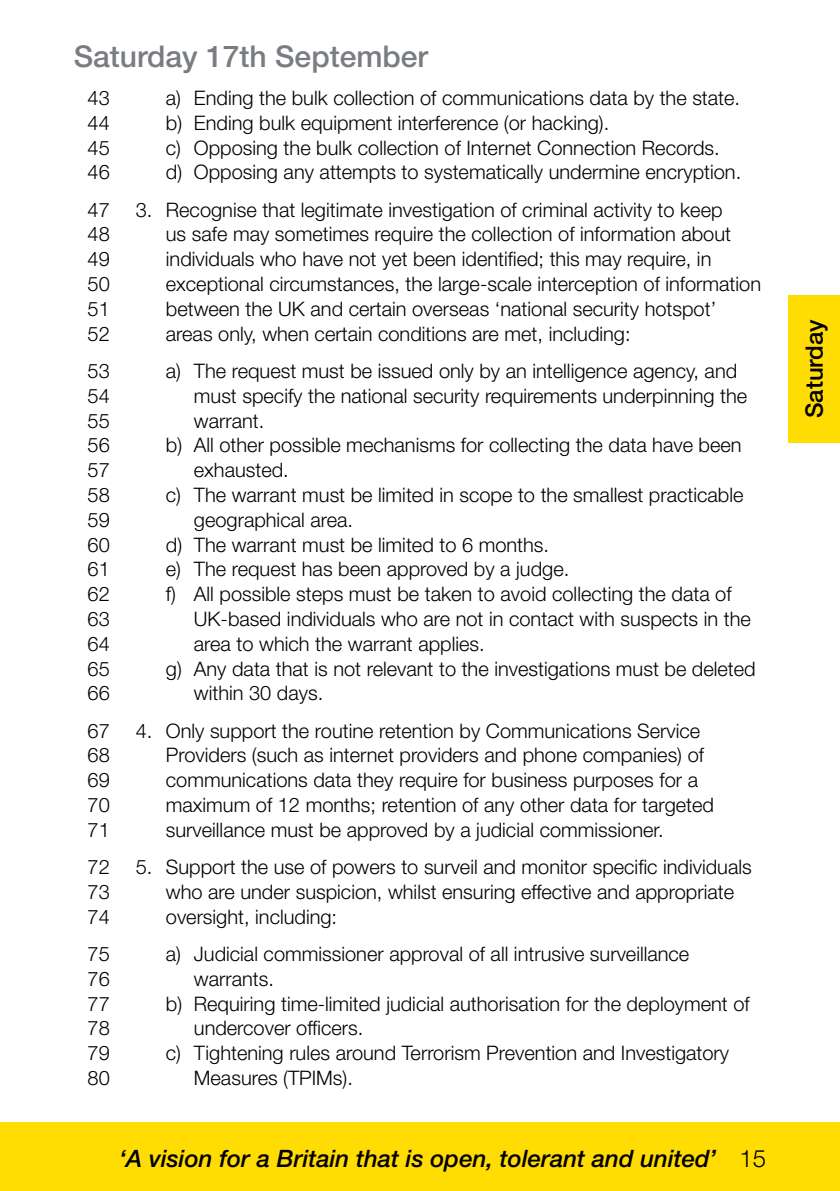
<style>
.page{position:relative;width:840px;height:1191px;background:#fff}
.page>*{position:absolute;margin:0;border:0;box-sizing:border-box;transform-origin:0 0}
.t1{font:500 30px "Helvetica Neue LT Std";color:#797d82}
.t2{font:italic 500 24px "Helvetica Neue LT Std";color:#000}
.t3{font:500 24px "Helvetica Neue LT Std";color:#000}
.t4{font:300 20px/24.8px "Helvetica Neue LT Std";color:#000;text-align:justify}
.s1{font-weight:300;font-style:normal}
</style>
<div class="page">
<div style="left:788px;top:295px;width:51px;height:147px;background:#ffdc02"></div>
<div style="left:0;top:1123px;width:839px;height:68px;background:#ffdc02"></div>
<h1 class="t1" style="left:74px;top:38px;width:355px">Saturday 17th September</h1>
<p class="t4" style="left:166px;top:85px;width:576px;text-align:left">a) Ending the bulk collection of communications data by the state. b) Ending bulk equipment interference (or hacking).<br>c) Opposing the bulk collection of Internet Connection Records.<br>d) Opposing any attempts to systematically undermine encryption.</p>
<p class="t4" style="left:166px;top:197px;width:596px;text-align:left;text-indent:-30px">3. Recognise that legitimate investigation of criminal activity to keep<br>us safe may sometimes require the collection of information about individuals who have not yet been identified; this may require, in exceptional circumstances, the large-scale interception of information between the UK and certain overseas ‘national security hotspot’ areas only, when certain conditions are met, including:</p>
<p class="t4" style="left:166px;top:358px;width:572px">a) The request must be issued only by an intelligence agency, and</p>
<p class="t4" style="left:194px;top:383px;width:554px">must specify the national security requirements underpinning the</p>
<p class="t4" style="left:194px;top:407px;width:72px">warrant.</p>
<p class="t4" style="left:166px;top:432px;width:577px">b) All other possible mechanisms for collecting the data have been</p>
<p class="t4" style="left:194px;top:457px;width:96px">exhausted.</p>
<p class="t4" style="left:166px;top:482px;width:578px">c) The warrant must be limited in scope to the smallest practicable</p>
<p class="t4" style="left:194px;top:507px;width:160px">geographical area.</p>
<p class="t4" style="left:166px;top:531px;width:384px">d) The warrant must be limited to 6 months.</p>
<p class="t4" style="left:166px;top:556px;width:404px">e) The request has been approved by a judge.</p>
<p class="t4" style="left:166px;top:581px;width:567px">f) All possible steps must be taken to avoid collecting the data of</p>
<p class="t4" style="left:194px;top:606px;width:558px">UK-based individuals who are not in contact with suspects in the</p>
<p class="t4" style="left:194px;top:631px;width:292px">area to which the warrant applies.</p>
<p class="t4" style="left:166px;top:655px;width:591px">g) Any data that is not relevant to the investigations must be deleted</p>
<p class="t4" style="left:194px;top:680px;width:131px">within 30 days.</p>
<p class="t4" style="left:166px;top:717px;width:549px;text-align:left;text-indent:-30px">4. Only support the routine retention by Communications Service Providers (such as internet providers and phone companies) of communications data they require for business purposes for a maximum of 12 months; retention of any other data for targeted surveillance must be approved by a judicial commissioner.</p>
<p class="t4" style="left:166px;top:854px;width:587px;text-align:left;text-indent:-30px">5. Support the use of powers to surveil and monitor specific individuals who are under suspicion, whilst ensuring effective and appropriate oversight, including:</p>
<p class="t4" style="left:166px;top:941px;width:524px">a) Judicial commissioner approval of all intrusive surveillance</p>
<p class="t4" style="left:194px;top:965px;width:82px">warrants.</p>
<p class="t4" style="left:166px;top:990px;width:585px">b) Requiring time-limited judicial authorisation for the deployment of</p>
<p class="t4" style="left:194px;top:1015px;width:171px">undercover officers.</p>
<p class="t4" style="left:166px;top:1040px;width:564px">c) Tightening rules around Terrorism Prevention and Investigatory</p>
<p class="t4" style="left:194px;top:1065px;width:160px">Measures (TPIMs).</p>
<p class="t4" style="left:87px;top:85px;width:24px">43<br>44<br>45<br>46</p>
<p class="t4" style="left:87px;top:197px;width:24px">47<br>48<br>49<br>50<br>51<br>52</p>
<p class="t4" style="left:87px;top:358px;width:24px">53<br>54<br>55<br>56<br>57<br>58<br>59<br>60<br>61<br>62<br>63<br>64<br>65<br>66</p>
<p class="t4" style="left:87px;top:717px;width:24px">67<br>68<br>69<br>70<br>71</p>
<p class="t4" style="left:87px;top:854px;width:24px">72<br>73<br>74</p>
<p class="t4" style="left:87px;top:941px;width:24px">75<br>76<br>77<br>78<br>79<br>80</p>
<p class="t2" style="left:119px;top:1144px;width:648px">‘A vision for a Britain that is open, tolerant and united’ <span class="s1">15</span></p>
<p class="t3" style="left:799px;top:418px;width:101px;rotate:-90deg">Saturday</p>
</div>
